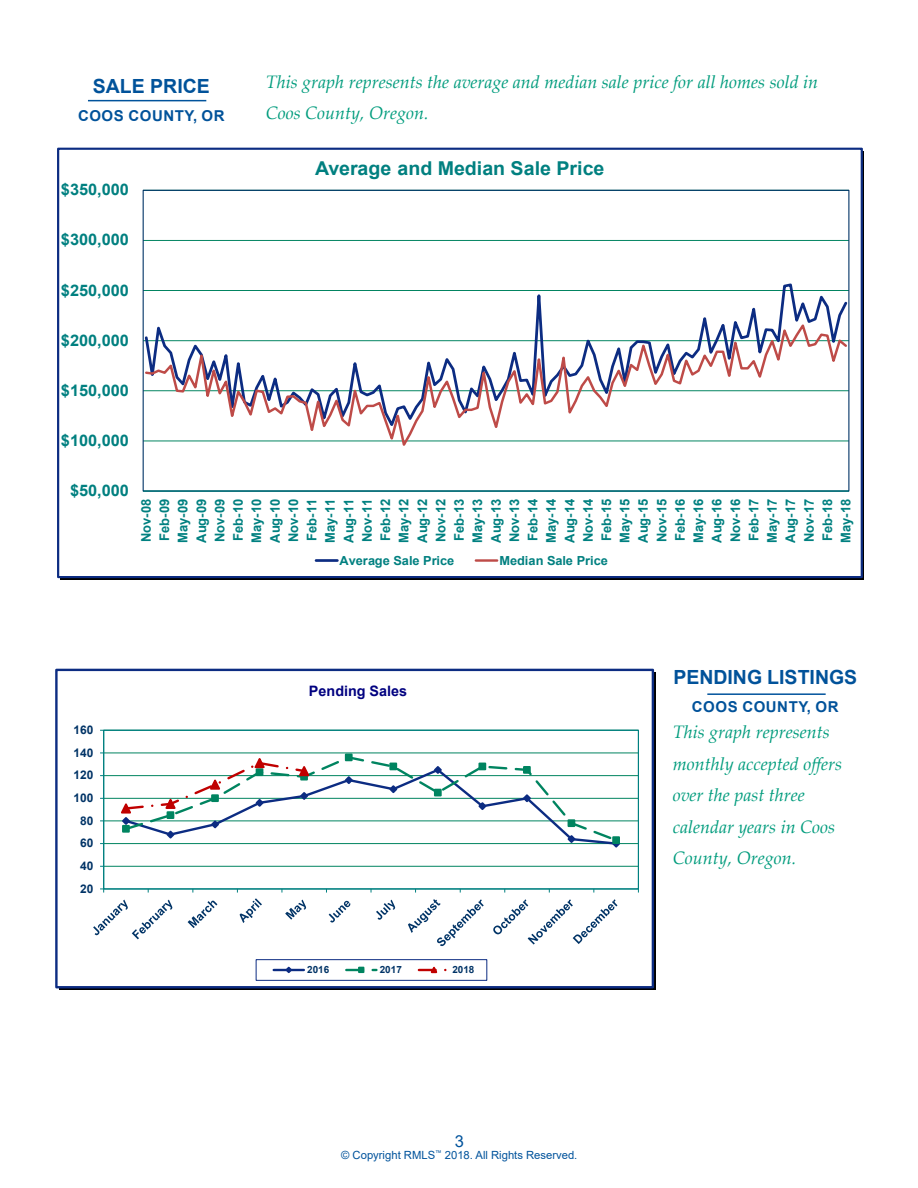
<style>
.page{position:relative;width:918px;height:1188px;background:#fff}
.page>*{position:absolute;margin:0;border:0;box-sizing:border-box;transform-origin:0 0}
.t1{font:700 19.5px "Arial";color:#01529a}
.t2{font:700 19.05px "Arial";color:#008080}
.RMLS_Graph_Text{font:italic 18px/31.5px "Palatino Linotype";color:#009c7d}
.t3{font:16.5px "Arial";color:#01539c}
.t4{font:700 15.9px "Arial";letter-spacing:-.005em;color:#008080}
.Location{font:700 15px "Arial";letter-spacing:.035em;color:#01529a}
.t5{font:700 14.4px "Arial";color:#000080}
.t6{font:700 13.35px/18.5px "Arial";color:#008080;text-align:justify}
.t7{font:700 12.45px "Arial";color:#008080}
.t8{font:700 11.85px "Arial";color:#036}
.t9{font:11.25px "Arial";color:#01539c}
.t10{font:700 9.9px "Arial";letter-spacing:-.005em;color:#036}
</style>
<div class="page">
<hr style="left:88px;top:100px;width:118px;height:1px;background:#01539c">
<hr style="left:707px;top:693px;width:119px;height:2px;background:#01539c">
<hr style="left:104px;top:866px;width:534px;height:1px;background:#008460">
<hr style="left:104px;top:843px;width:534px;height:1px;background:#008460">
<hr style="left:104px;top:821px;width:534px;height:1px;background:#008460">
<hr style="left:104px;top:798px;width:534px;height:1px;background:#008460">
<hr style="left:104px;top:775px;width:534px;height:1px;background:#008460">
<hr style="left:104px;top:753px;width:534px;height:1px;background:#008460">
<div style="left:103px;top:730px;width:536px;height:160px;border:1px solid #008080"></div>
<hr style="left:103px;top:730px;width:1px;height:159px;background:#008080">
<hr style="left:104px;top:889px;width:534px;height:1px;background:#008080">
<svg style="left:119px;top:754px;width:503px;height:94px"></svg>
<svg style="left:93px;top:900px;width:79px;height:39px"></svg>
<svg style="left:188px;top:901px;width:29px;height:27px"></svg>
<svg style="left:237px;top:889px;width:25px;height:34px"></svg>
<svg style="left:285px;top:900px;width:21px;height:20px"></svg>
<svg style="left:329px;top:901px;width:21px;height:22px"></svg>
<svg style="left:376px;top:900px;width:19px;height:20px"></svg>
<svg style="left:408px;top:899px;width:76px;height:47px"></svg>
<svg style="left:493px;top:899px;width:124px;height:46px"></svg>
<div style="left:256px;top:960px;width:231px;height:21px;border:1px solid #0c2c82"></div>
<hr style="left:274px;top:969px;width:30px;height:2px;background:#0c2c82">
<svg style="left:284px;top:966px;width:10px;height:8px"></svg>
<svg style="left:346px;top:967px;width:30px;height:6px"></svg>
<svg style="left:419px;top:966px;width:28px;height:8px"></svg>
<div style="left:55px;top:669px;width:599px;height:319px;border:2px solid #0c2c82"></div>
<hr style="left:143px;top:240px;width:706px;height:1px;background:#008460">
<hr style="left:143px;top:491px;width:706px;height:1px;background:#008080">
<svg style="left:143px;top:250px;width:707px;height:181px"></svg>
<svg style="left:143px;top:320px;width:706px;height:132px"></svg>
<hr style="left:316px;top:559px;width:21px;height:3px;background:#0c2c82">
<hr style="left:476px;top:559px;width:21px;height:3px;background:#be4b48">
<div style="left:57px;top:148px;width:806px;height:430px;border:2px solid #0c2c82"></div>
<p class="t1" style="left:93px;top:72px;width:119px">SALE PRICE</p>
<p class="Location" style="left:78px;top:105px;width:148px">COOS COUNTY, OR</p>
<p class="t4" style="left:61px;top:179px;width:70px">$350,000</p>
<p class="t4" style="left:61px;top:229px;width:70px">$300,000</p>
<p class="t4" style="left:61px;top:279px;width:70px">$250,000</p>
<p class="t4" style="left:61px;top:329px;width:70px">$200,000</p>
<p class="t4" style="left:61px;top:379px;width:70px">$150,000</p>
<p class="t4" style="left:61px;top:429px;width:70px">$100,000</p>
<p class="RMLS_Graph_Text" style="left:266px;top:65px;width:554px">This graph represents the average and median sale price for all homes sold in<br>Coos County, Oregon.</p>
<p class="t2" style="left:315px;top:155px;width:291px">Average and Median Sale Price</p>
<p class="t4" style="left:70px;top:479px;width:61px">$50,000</p>
<p class="t6" style="left:137px;top:543px;width:45px;rotate:-90deg">Nov-08<br>Feb-09<br>May-09<br>Aug-09<br>Nov-09<br>Feb-10<br>May-10<br>Aug-10<br>Nov-10<br>Feb-11<br>May-11<br>Aug-11<br>Nov-11<br>Feb-12<br>May-12<br>Aug-12<br>Nov-12<br>Feb-13<br>May-13<br>Aug-13<br>Nov-13<br>Feb-14<br>May-14<br>Aug-14<br>Nov-14<br>Feb-15<br>May-15<br>Aug-15<br>Nov-15<br>Feb-16<br>May-16<br>Aug-16<br>Nov-16<br>Feb-17<br>May-17<br>Aug-17<br>Nov-17<br>Feb-18<br>May-18</p>
<p class="t7" style="left:340px;top:551px;width:116px">Average Sale Price</p>
<p class="t7" style="left:499px;top:551px;width:110px">Median Sale Price</p>
<p class="t8" style="left:73px;top:721px;width:21px">160</p>
<p class="t8" style="left:73px;top:744px;width:21px">140</p>
<p class="t8" style="left:73px;top:767px;width:21px">120</p>
<p class="t8" style="left:73px;top:790px;width:21px">100</p>
<p class="t8" style="left:80px;top:812px;width:15px">80</p>
<p class="t8" style="left:80px;top:835px;width:15px">60</p>
<p class="t8" style="left:80px;top:858px;width:15px">40</p>
<p class="t8" style="left:80px;top:880px;width:15px">20</p>
<p class="t5" style="left:309px;top:680px;width:100px">Pending Sales</p>
<p class="t10" style="left:307px;top:963px;width:24px">2016</p>
<p class="t10" style="left:380px;top:963px;width:24px">2017</p>
<p class="t10" style="left:452px;top:963px;width:24px">2018</p>
<p class="t1" style="left:673px;top:664px;width:185px">PENDING LISTINGS</p>
<p class="Location" style="left:692px;top:696px;width:148px">COOS COUNTY, OR</p>
<p class="RMLS_Graph_Text" style="left:673px;top:716px;width:171px">This graph represents monthly accepted offers over the past three calendar years in Coos<br>County, Oregon.</p>
<p class="t3" style="left:455px;top:1130px;width:11px">3</p>
<p class="t9" style="left:341px;top:1147px;width:238px">© Copyright RMLS<sup>™</sup> 2018. All Rights Reserved.</p>
</div>
